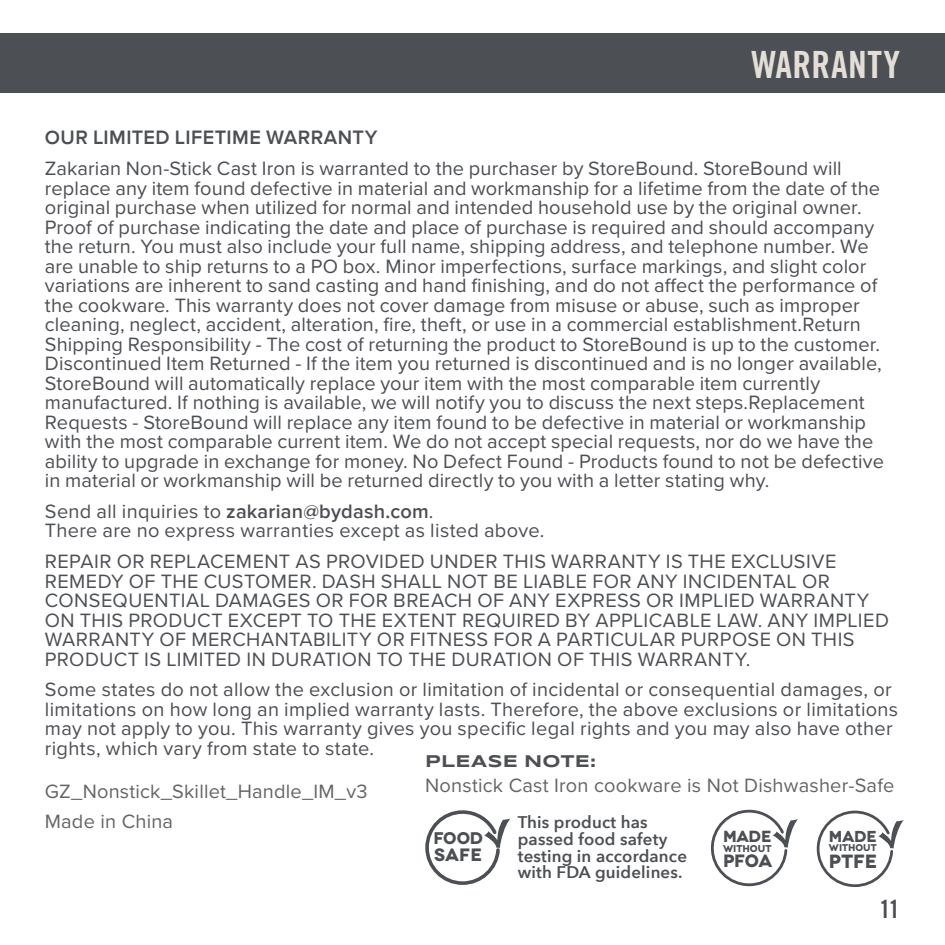
<style>
.page{position:relative;width:945px;height:945px;background:#fff}
.page>*{position:absolute;margin:0;border:0;box-sizing:border-box;transform-origin:0 0}
.t1{font:37.5px "Trade Gothic LT Std Bd Cn 20";letter-spacing:.015em;color:#e3dfd7}
.t2{font:25px "Trade Gothic LT Std Bd Cn 20";color:#4c4f54}
.t3{font:20px/19.5px "Proxima Nova";letter-spacing:.005em;color:#4c4f54}
.t4{font:20px/30px "Proxima Nova";letter-spacing:.01em;color:#646567}
.t5{font:600 20px "Proxima Nova";letter-spacing:.02em;color:#4c4f54}
.t6{font:700 19.25px "Novecentowide";color:#4c4f54}
.t7{font:700 18px "Novecentowide";color:#4c4f54}
.t8{font:700 17.75px "Novecentowide";color:#4c4f54}
.t9{font:700 17.5px "Syncopate";letter-spacing:.015em;color:#4d4f54}
.t10{font:600 16.75px/16.8px "Avenir Next";letter-spacing:.01em;color:#4c4f54}
.t11{font:700 16.75px "Novecentowide";color:#4c4f54}
.t12{font:700 16px "Novecentowide";color:#4c4f54}
.t13{font:700 15.75px "Novecentowide";color:#4c4f54}
.t14{font:700 10px "Novecentowide";color:#4c4f54}
.t15{font:700 9.75px "Novecentowide";color:#4c4f54}
.s1{font-weight:600}
</style>
<div class="page">
<div style="left:0;top:34px;width:945px;height:59px;background:#4c4f54"></div>
<svg style="left:425px;top:810px;width:86px;height:75px"></svg>
<svg style="left:711px;top:809px;width:87px;height:78px"></svg>
<svg style="left:816px;top:810px;width:88px;height:78px"></svg>
<h1 class="t1" style="left:751px;top:42px;width:150px">WARRANTY</h1>
<p class="t5" style="left:45px;top:126px;width:334px">OUR LIMITED LIFETIME WARRANTY</p>
<p class="t3" style="left:45px;top:158px;width:841px">Zakarian Non-Stick Cast Iron is warranted to the purchaser by StoreBound. StoreBound will replace any item found defective in material and workmanship for a lifetime from the date of the original purchase when utilized for normal and intended household use by the original owner.<br>Proof of purchase indicating the date and place of purchase is required and should accompany the return. You must also include your full name, shipping address, and telephone number. We are unable to ship returns to a PO box. Minor imperfections, surface markings, and slight color variations are inherent to sand casting and hand finishing, and do not affect the performance of the cookware. This warranty does not cover damage from misuse or abuse, such as improper cleaning, neglect, accident, alteration, fire, theft, or use in a commercial establishment.Return Shipping Responsibility - The cost of returning the product to StoreBound is up to the customer.<br>Discontinued Item Returned - If the item you returned is discontinued and is no longer available, StoreBound will automatically replace your item with the most comparable item currently manufactured. If nothing is available, we will notify you to discuss the next steps.Replacement Requests - StoreBound will replace any item found to be defective in material or workmanship with the most comparable current item. We do not accept special requests, nor do we have the ability to upgrade in exchange for money. No Defect Found - Products found to not be defective in material or workmanship will be returned directly to you with a letter stating why.</p>
<p class="t3" style="left:45px;top:501px;width:498px">Send all inquiries to <span class="s1">zakarian@bydash.com</span>.<br>There are no express warranties except as listed above.</p>
<p class="t3" style="left:45px;top:551px;width:846px">REPAIR OR REPLACEMENT AS PROVIDED UNDER THIS WARRANTY IS THE EXCLUSIVE REMEDY OF THE CUSTOMER. DASH SHALL NOT BE LIABLE FOR ANY INCIDENTAL OR CONSEQUENTIAL DAMAGES OR FOR BREACH OF ANY EXPRESS OR IMPLIED WARRANTY ON THIS PRODUCT EXCEPT TO THE EXTENT REQUIRED BY APPLICABLE LAW. ANY IMPLIED WARRANTY OF MERCHANTABILITY OR FITNESS FOR A PARTICULAR PURPOSE ON THIS PRODUCT IS LIMITED IN DURATION TO THE DURATION OF THIS WARRANTY.</p>
<p class="t3" style="left:45px;top:679px;width:855px">Some states do not allow the exclusion or limitation of incidental or consequential damages, or limitations on how long an implied warranty lasts. Therefore, the above exclusions or limitations may not apply to you. This warranty gives you specific legal rights and you may also have other rights, which vary from state to state.</p>
<p class="t9" style="left:425px;top:750px;width:172px">PLEASE NOTE:</p>
<p class="t4" style="left:425px;top:769px;width:471px">Nonstick Cast Iron cookware is Not Dishwasher-Safe</p>
<p class="t10" style="left:518px;top:813px;width:171px">This product has passed food safety testing in accordance with FDA guidelines.</p>
<p class="t4" style="left:45px;top:776px;width:324px">GZ_Nonstick_Skillet_Handle_IM_v3<br>Made in China</p>
<p class="t12" style="left:723px;top:826px;width:50px">MADE</p>
<p class="t14" style="left:723px;top:842px;width:50px">WITHOUT</p>
<p class="t13" style="left:829px;top:826px;width:50px">MADE</p>
<p class="t15" style="left:829px;top:842px;width:49px">WITHOUT</p>
<p class="t11" style="left:434px;top:828px;width:51px">FOOD</p>
<p class="t7" style="left:434px;top:844px;width:50px">SAFE</p>
<p class="t8" style="left:723px;top:850px;width:51px">PFOA</p>
<p class="t6" style="left:829px;top:849px;width:50px">PTFE</p>
<p class="t2" style="left:880px;top:894px;width:22px">11</p>
</div>
